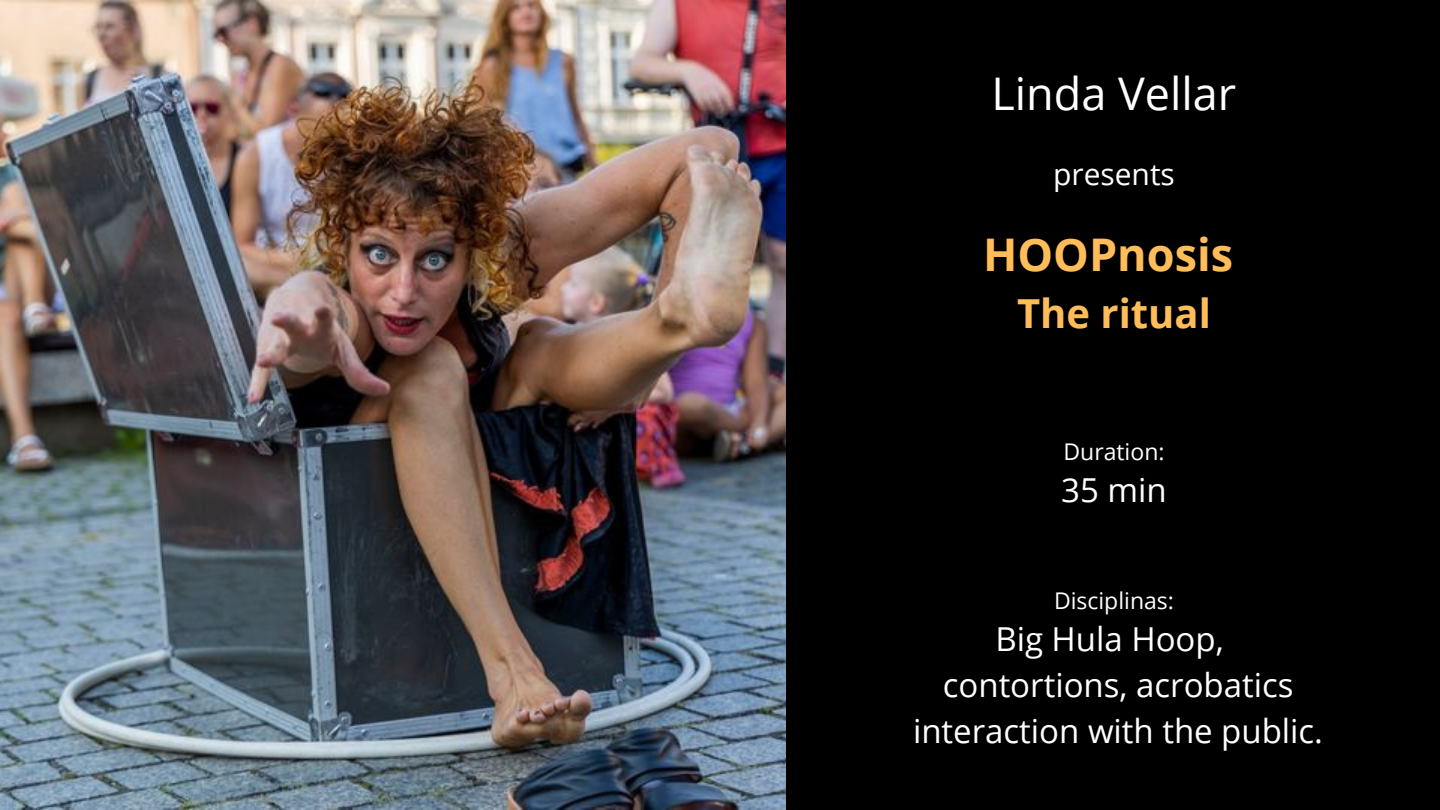
<style>
.page{position:relative;width:1440px;height:810px;background:#000}
.page>*{position:absolute;margin:0;border:0;box-sizing:border-box;transform-origin:0 0}
.t1{font:45px "Open Sans";color:#fff}
.t2{font:700 45px "Open Sans";color:#ffbd59}
.t3{font:700 40px "Open Sans";color:#ffbd59}
.t4{font:33px "Open Sans";color:#fff}
.t5{font:30px "Open Sans";color:#fff}
.t6{font:23px "Open Sans";color:#fff}
</style>
<div class="page">
<img style="left:0;top:0;width:786px;height:810px">
<p class="t1" style="left:992px;top:62px;width:246px">Linda Vellar</p>
<p class="t5" style="left:1053px;top:153px;width:123px">presents</p>
<p class="t2" style="left:983px;top:223px;width:252px">HOOPnosis</p>
<p class="t3" style="left:1017px;top:285px;width:195px">The ritual</p>
<p class="t6" style="left:1063px;top:435px;width:103px">Duration:</p>
<p class="t4" style="left:1061px;top:467px;width:107px">35 min</p>
<p class="t6" style="left:1054px;top:585px;width:122px">Disciplinas:</p>
<p class="t4" style="left:995px;top:616px;width:230px">Big Hula Hoop,</p>
<p class="t4" style="left:943px;top:662px;width:352px">contortions, acrobatics</p>
<p class="t4" style="left:913px;top:707px;width:411px">interaction with the public.</p>
</div>
